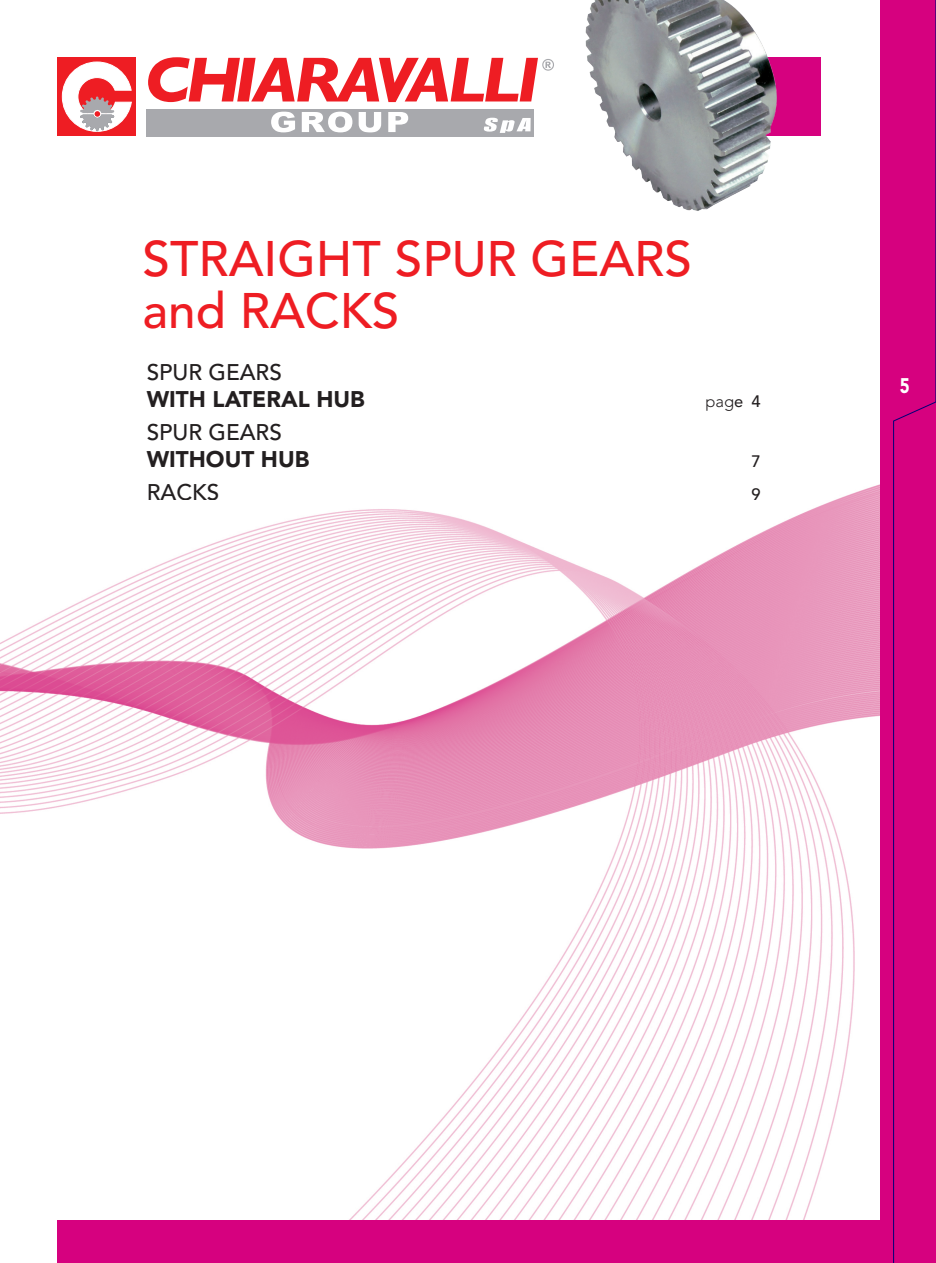
<style>
.page{position:relative;width:936px;height:1263px;background:#fff}
.page>*{position:absolute;margin:0;border:0;box-sizing:border-box;transform-origin:0 0}
.t1{font:500 49.5px/52.5px "Avenir LT Std";color:#ee1d23}
.t2{font:900 22.5px "Avenir LT Std";color:#231f20}
.t3{font:500 22.5px "Avenir LT Std";color:#231f20}
.t4{font:900 21px "Avenir LT Std";color:#fff;scale:.8 1}
.t5{font:300 16.5px "Avenir LT Std";color:#231f20}
.t6{font:500 16.5px "Avenir LT Std";color:#231f20}
.s1{font-weight:400}
.s2{font-weight:500}
</style>
<div class="page">
<img style="left:0;top:484px;width:880px;height:736px">
<div style="left:57px;top:1220px;width:878px;height:43px;background:#d6017f"></div>
<div style="left:663px;top:58px;width:158px;height:78px;background:#d6017f"></div>
<div style="left:57px;top:58px;width:79px;height:78px;background:#ee1d23"></div>
<svg style="left:61px;top:61px;width:71px;height:71px"></svg>
<div style="left:146px;top:109px;width:388px;height:27px;background:#a8a9ad"></div>
<svg style="left:148px;top:57px;width:406px;height:45px"></svg>
<svg style="left:484px;top:118px;width:46px;height:15px"></svg>
<svg style="left:271px;top:112px;width:24px;height:20px"></svg>
<svg style="left:302px;top:112px;width:50px;height:20px"></svg>
<svg style="left:358px;top:112px;width:23px;height:20px"></svg>
<svg style="left:388px;top:112px;width:20px;height:20px"></svg>
<img style="left:585px;top:0;width:217px;height:211px">
<div style="left:880px;top:0;width:55px;height:1263px;background:#d6017f"></div>
<svg style="left:893px;top:402px;width:42px;height:861px"></svg>
<p class="t1" style="left:142px;top:233px;width:551px">STRAIGHT SPUR GEARS and RACKS</p>
<p class="t3" style="left:147px;top:359px;width:137px">SPUR GEARS</p>
<p class="t2" style="left:147px;top:385px;width:219px">WITH LATERAL HUB</p>
<p class="t5" style="left:705px;top:391px;width:57px">pag<span class="s1">e</span> <span class="s2">4</span></p>
<p class="t3" style="left:147px;top:419px;width:137px">SPUR GEARS</p>
<p class="t2" style="left:147px;top:445px;width:164px">WITHOUT HUB</p>
<p class="t6" style="left:751px;top:451px;width:11px">7</p>
<p class="t3" style="left:147px;top:479px;width:74px">RACKS</p>
<p class="t6" style="left:751px;top:484px;width:11px">9</p>
<p class="t4" style="left:899px;top:373px;width:14px">5</p>
</div>
